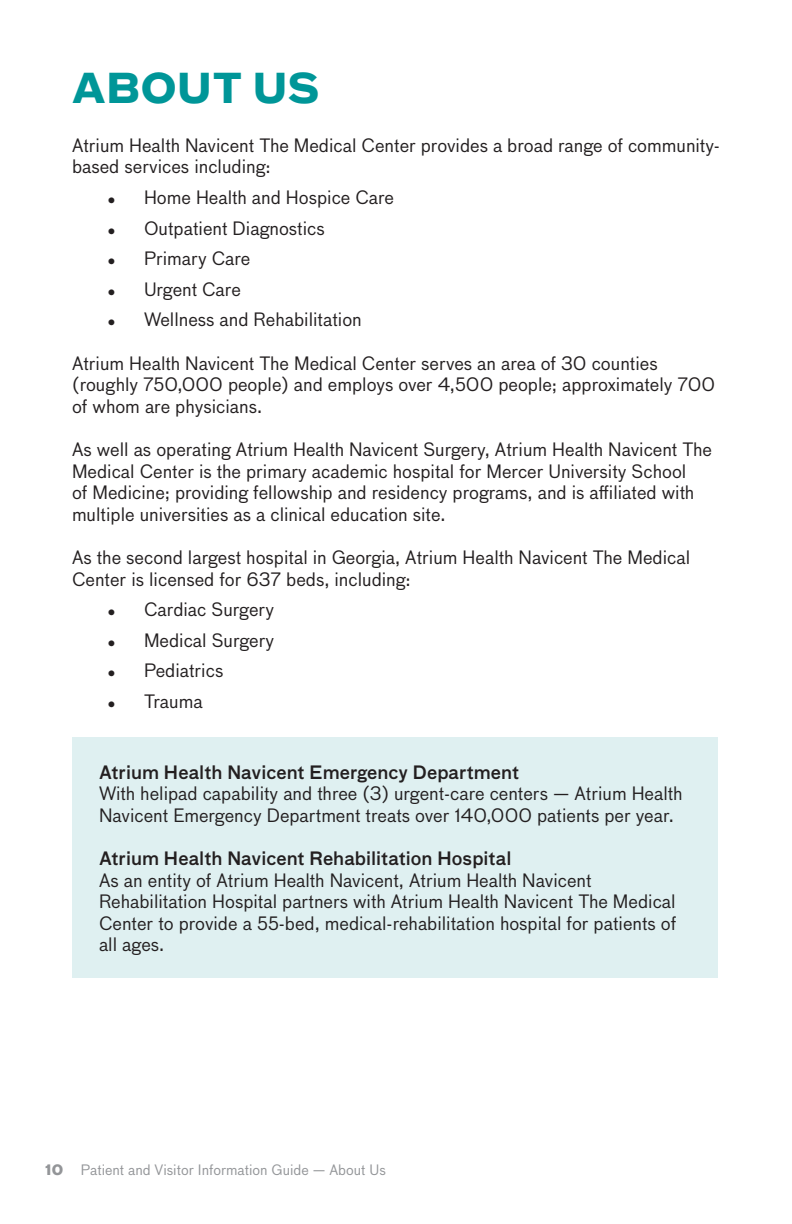
<style>
.page{position:relative;width:792px;height:1224px;background:#fff}
.page>*{position:absolute;margin:0;border:0;box-sizing:border-box;transform-origin:0 0}
.t1{font:700 40px "Bau Pro";letter-spacing:.01em;color:#009698}
.t2{font:18px/21.6px "Bau Pro";color:#231f20}
.t3{font:500 18px "Bau Pro";color:#231f20}
.t4{font:14px "Bau Pro";color:#939598}
.t5{font:700 14px "Bau Pro";color:#939598}
</style>
<div class="page">
<div style="left:72px;top:738px;width:646px;height:240px;background:#dff0f1"></div>
<h1 class="t1" style="left:72px;top:54px;width:249px">ABOUT US</h1>
<p class="t2" style="left:72px;top:134px;width:650px">Atrium Health Navicent The Medical Center provides a broad range of community&shy;based services including:</p>
<p class="t2" style="left:144px;top:181px;width:252px;line-height:30.6px">Home Health and Hospice Care<br>Outpatient Diagnostics<br>Primary Care<br>Urgent Care<br>Wellness and Rehabilitation</p>
<p class="t2" style="left:72px;top:351px;width:645px">Atrium Health Navicent The Medical Center serves an area of 30 counties (roughly 750,000 people) and employs over 4,500 people; approximately 700 of whom are physicians.</p>
<p class="t2" style="left:72px;top:438px;width:642px">As well as operating Atrium Health Navicent Surgery, Atrium Health Navicent The Medical Center is the primary academic hospital for Mercer University School<br>of Medicine; providing fellowship and residency programs, and is affiliated with multiple universities as a clinical education site.</p>
<p class="t2" style="left:72px;top:546px;width:620px">As the second largest hospital in Georgia, Atrium Health Navicent The Medical<br>Center is licensed for 637 beds, including:</p>
<p class="t2" style="left:144px;top:593px;width:132px;line-height:30.6px">Cardiac Surgery<br>Medical Surgery<br>Pediatrics<br>Trauma</p>
<p class="t3" style="left:99px;top:758px;width:422px">Atrium Health Navicent Emergency Department</p>
<p class="t2" style="left:99px;top:782px;width:585px">With helipad capability and three (3) urgent-care centers — Atrium Health<br>Navicent Emergency Department treats over 140,000 patients per year.</p>
<p class="t3" style="left:99px;top:845px;width:414px">Atrium Health Navicent Rehabilitation Hospital</p>
<p class="t2" style="left:99px;top:868px;width:579px">As an entity of Atrium Health Navicent, Atrium Health Navicent Rehabilitation Hospital partners with Atrium Health Navicent The Medical Center to provide a 55-bed, medical-rehabilitation hospital for patients of all ages.</p>
<p class="t5" style="left:45px;top:1158px;width:20px">10</p>
<p class="t4" style="left:81px;top:1160px;width:306px">Patient and Visitor Information Guide — About Us</p>
</div>
